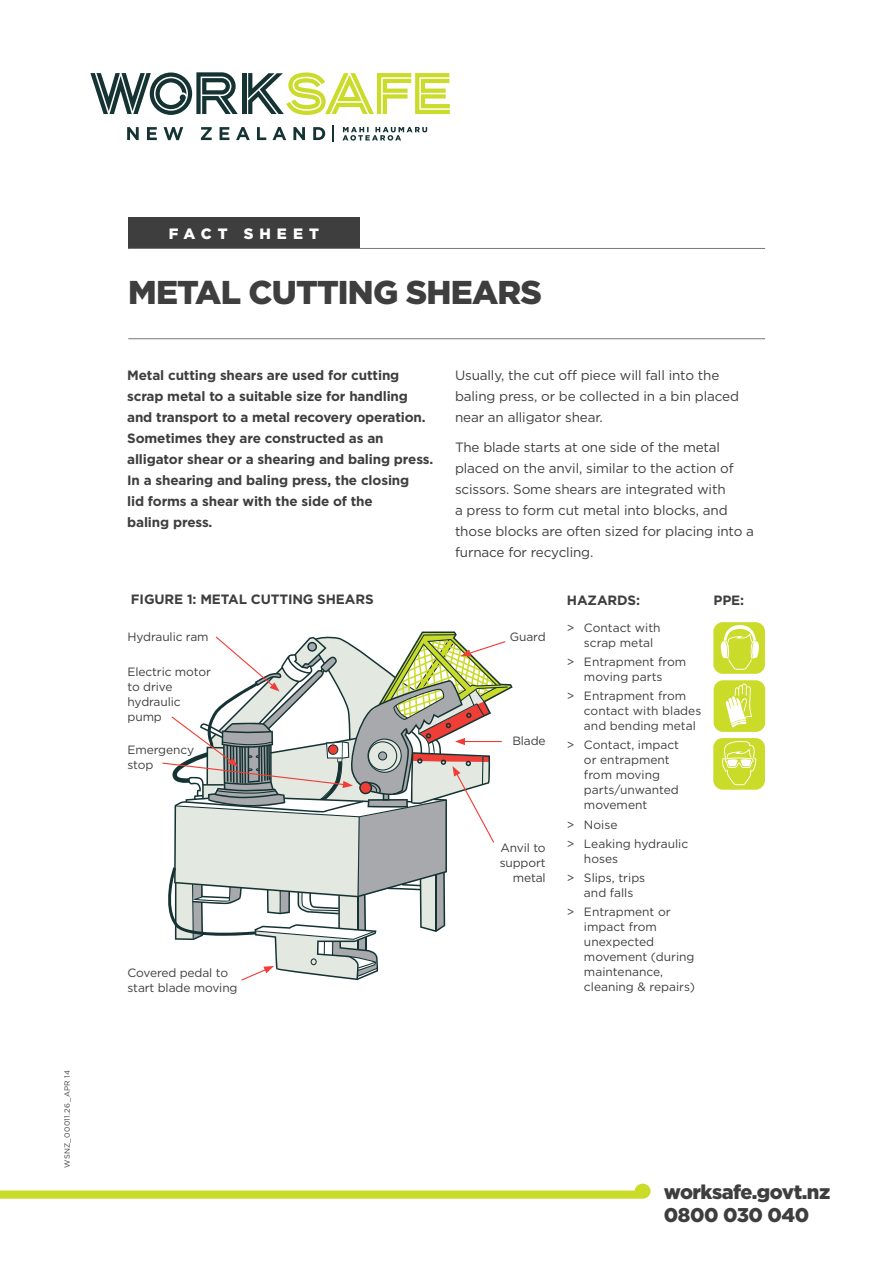
<style>
.page{position:relative;width:893px;height:1263px;background:#fff}
.page>*{position:absolute;margin:0;border:0;box-sizing:border-box;transform-origin:0 0}
.Heading{font:900 33px "Gotham";letter-spacing:-.025em;color:#3e3e3f}
.t1{font:900 19.95px/23px "Gotham";letter-spacing:-.025em;color:#3e3e3f}
.t2{font:900 15px "Gotham";letter-spacing:.4em;color:#fff}
.Body{font:13.5px/21px "Gotham";letter-spacing:-.01em;color:#3e3e3f}
.Intro_copy{font:700 13.5px/21px "Gotham";letter-spacing:-.01em;color:#3e3e3f}
.Sub_heading{font:700 13.5px "Gotham";letter-spacing:-.01em;color:#3e3e3f}
.Diagram_text{font:12px/15px "Gotham";color:#3e3e3f}
.Body_text{font:7.5px "Gotham";letter-spacing:.03em;color:#3e3e3f}
</style>
<div class="page">
<div style="left:128px;top:217px;width:232px;height:32px;background:#3e3e3f"></div>
<div style="left:635px;top:1183px;width:16px;height:16px;background:#cadb2a;border-radius:8px"></div>
<div style="left:242px;top:73px;width:5px;height:41px;background:#153333"></div>
<svg style="left:248px;top:72px;width:202px;height:43px"></svg>
<svg style="left:90px;top:72px;width:148px;height:43px"></svg>
<svg style="left:332px;top:125px;width:2px;height:17px"></svg>
<svg style="left:127px;top:127px;width:198px;height:13px"></svg>
<svg style="left:342px;top:127px;width:85px;height:14px"></svg>
<div style="left:714px;top:680px;width:51px;height:52px;background:#cadb2a;border-radius:9px"></div>
<svg style="left:726px;top:683px;width:26px;height:45px"></svg>
<div style="left:714px;top:622px;width:51px;height:52px;background:#cadb2a;border-radius:9px"></div>
<svg style="left:720px;top:625px;width:39px;height:45px"></svg>
<div style="left:714px;top:738px;width:51px;height:51px;background:#cadb2a;border-radius:9px"></div>
<svg style="left:722px;top:741px;width:35px;height:44px"></svg>
<svg style="left:162px;top:631px;width:351px;height:350px"></svg>
<hr style="left:128px;top:248px;width:637px;height:1px;background:#76787b">
<hr style="left:128px;top:338px;width:637px;height:1px;background:#76787b">
<p class="Body_text" style="left:62px;top:1168px;width:99px;rotate:-90deg">WSNZ_00011.26_APR 14</p>
<p class="t2" style="left:169px;top:223px;width:151px">FACT SHEET</p>
<p class="Heading" style="left:128px;top:270px;width:415px">METAL CUTTING SHEARS</p>
<p class="Intro_copy" style="left:127px;top:365px;width:308px">Metal cutting shears are used for cutting scrap metal to a suitable size for handling and transport to a metal recovery operation.<br>Sometimes they are constructed as an alligator shear or a shearing and baling press.<br>In a shearing and baling press, the closing<br>lid forms a shear with the side of the<br>baling press.</p>
<p class="Body" style="left:455px;top:365px;width:286px">Usually, the cut off piece will fall into the baling press, or be collected in a bin placed near an alligator shear.</p>
<p class="Body" style="left:455px;top:436px;width:301px">The blade starts at one side of the metal placed on the anvil, similar to the action of scissors. Some shears are integrated with<br>a press to form cut metal into blocks, and those blocks are often sized for placing into a furnace for recycling.</p>
<p class="Sub_heading" style="left:131px;top:590px;width:244px">FIGURE 1: METAL CUTTING SHEARS</p>
<p class="Diagram_text" style="left:128px;top:629px;width:83px">Hydraulic ram</p>
<p class="Diagram_text" style="left:510px;top:629px;width:37px">Guard</p>
<p class="Diagram_text" style="left:128px;top:664px;width:85px">Electric motor to drive hydraulic pump</p>
<p class="Diagram_text" style="left:128px;top:742px;width:68px">Emergency stop</p>
<p class="Diagram_text" style="left:512px;top:732px;width:35px">Blade</p>
<p class="Diagram_text" style="left:128px;top:965px;width:112px">Covered pedal to start blade moving</p>
<p class="Diagram_text" style="left:500px;top:840px;width:48px;text-align:right">Anvil to support metal</p>
<p class="Sub_heading" style="left:567px;top:591px;width:75px">HAZARDS:</p>
<p class="Sub_heading" style="left:713px;top:591px;width:32px">PPE:</p>
<p class="Diagram_text" style="left:584px;top:620px;width:78px;text-indent:-17px">&gt; Contact with scrap metal</p>
<p class="Diagram_text" style="left:567px;top:654px;width:121px;text-align:center">&gt; Entrapment from moving parts</p>
<p class="Diagram_text" style="left:584px;top:688px;width:119px;text-indent:-17px">&gt; Entrapment from contact with blades and bending metal</p>
<p class="Diagram_text" style="left:584px;top:737px;width:97px;text-indent:-17px">&gt; Contact, impact or entrapment from moving parts/unwanted movement</p>
<p class="Diagram_text" style="left:567px;top:817px;width:52px">&gt; Noise</p>
<p class="Diagram_text" style="left:584px;top:836px;width:106px;text-indent:-17px">&gt; Leaking hydraulic hoses</p>
<p class="Diagram_text" style="left:567px;top:870px;width:80px;text-align:center">&gt; Slips, trips and falls</p>
<p class="Diagram_text" style="left:584px;top:904px;width:113px;text-indent:-17px">&gt; Entrapment or impact from unexpected movement (during maintenance, cleaning &amp; repairs)</p>
<p class="t1" style="left:664px;top:1180px;width:168px">worksafe.govt.nz<br>0800 030 040</p>
</div>
